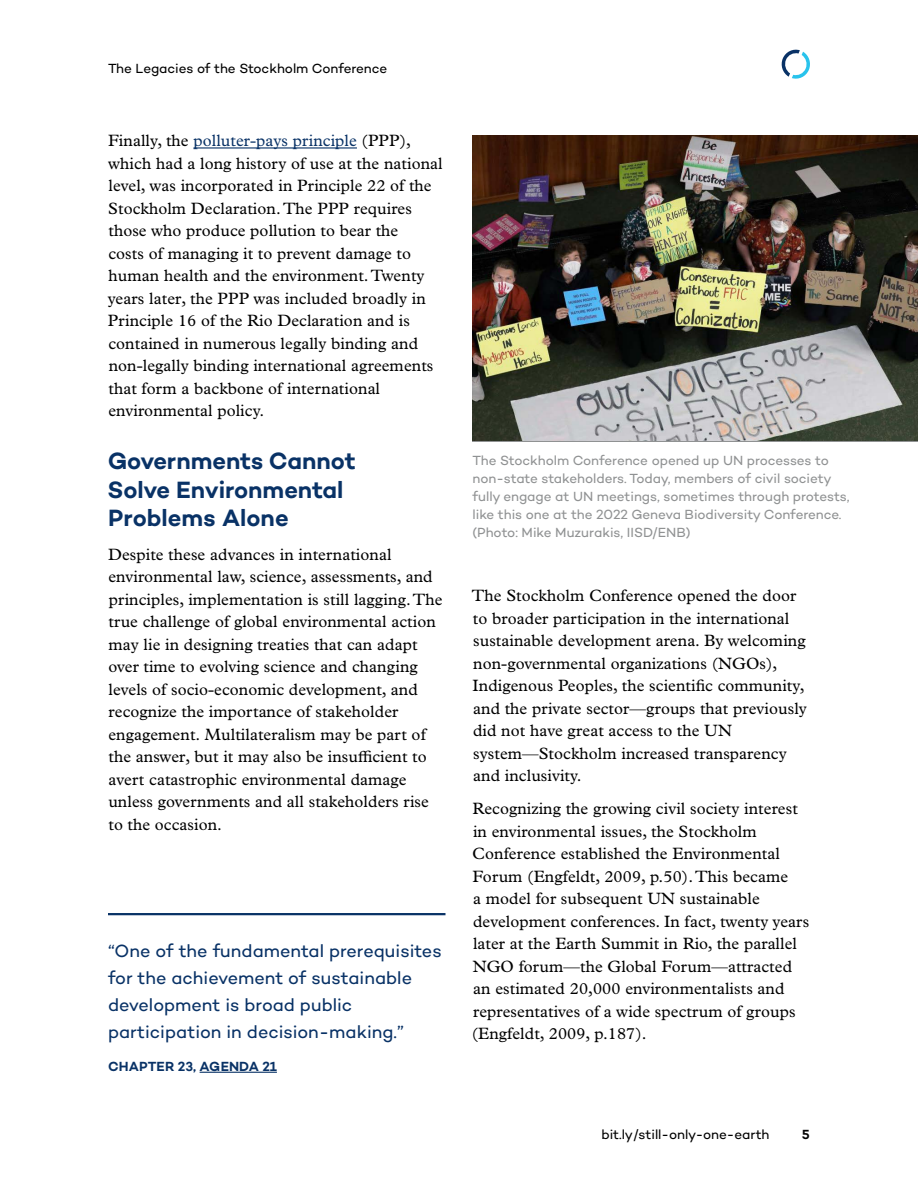
<style>
.page{position:relative;width:918px;height:1188px;background:#fff}
.page>*{position:absolute;margin:0;border:0;box-sizing:border-box;transform-origin:0 0}
.t1{font:600 24px/28.5px "Campton";letter-spacing:-.005em;color:#093266}
.Sidebar_multi-para{font:18px/27px "Campton";color:#093266}
.t2{font:16.5px/22.5px "Plantin MT Pro";letter-spacing:.005em;color:#000}
.Table_source{font:13.5px/18px "Campton";letter-spacing:-.005em;color:#909293}
.t3{font:13.5px "Campton";letter-spacing:-.005em;color:#000}
.Attribution{font:600 13.5px "Campton";letter-spacing:.01em;color:#093266}
.t4{font:600 13.5px "Campton";color:#000}
.s1{color:#093266}
</style>
<div class="page">
<svg style="left:781px;top:49px;width:29px;height:30px"></svg>
<hr style="left:193px;top:147px;width:164px;height:2px;background:#093266">
<hr style="left:108px;top:913px;width:338px;height:2px;background:#093266">
<hr style="left:200px;top:1072px;width:77px;height:1px;background:#093266">
<img style="left:472px;top:135px;width:446px;height:305px">
<p class="t3" style="left:108px;top:60px;width:281px">The Legacies of the Stockholm Conference</p>
<p class="t2" style="left:108px;top:130px;width:336px">Finally, the <span class="s1">polluter-pays principle</span> (PPP), which had a long history of use at the national level, was incorporated in Principle 22 of the Stockholm Declaration. The PPP requires those who produce pollution to bear the<br>costs of managing it to prevent damage to human health and the environment. Twenty years later, the PPP was included broadly in Principle 16 of the Rio Declaration and is contained in numerous legally binding and non-legally binding international agreements that form a backbone of international environmental policy.</p>
<h1 class="t1" style="left:108px;top:446px;width:250px">Governments Cannot<br>Solve Environmental<br>Problems Alone</h1>
<p class="t2" style="left:108px;top:543px;width:336px">Despite these advances in international environmental law, science, assessments, and principles, implementation is still lagging. The true challenge of global environmental action may lie in designing treaties that can adapt over time to evolving science and changing levels of socio-economic development, and recognize the importance of stakeholder engagement. Multilateralism may be part of the answer, but it may also be insufficient to avert catastrophic environmental damage unless governments and all stakeholders rise to the occasion.</p>
<p class="Sidebar_multi-para" style="left:108px;top:937px;width:335px">“One of the fundamental prerequisites for the achievement of sustainable development is broad public participation in decision-making.”</p>
<p class="Attribution" style="left:108px;top:1058px;width:170px">CHAPTER 23, AGENDA 21</p>
<p class="Table_source" style="left:472px;top:452px;width:379px">The Stockholm Conference opened up UN processes to non-state stakeholders. Today, members of civil society fully engage at UN meetings, sometimes through protests, like this one at the 2022 Geneva Biodiversity Conference. (Photo: Mike Muzurakis, IISD/ENB)</p>
<p class="t2" style="left:472px;top:584px;width:336px">The Stockholm Conference opened the door to broader participation in the international sustainable development arena. By welcoming non-governmental organizations (NGOs), Indigenous Peoples, the scientific community, and the private sector—groups that previously did not have great access to the UN system—Stockholm increased transparency and inclusivity.</p>
<p class="t2" style="left:472px;top:798px;width:339px">Recognizing the growing civil society interest in environmental issues, the Stockholm Conference established the Environmental Forum (Engfeldt, 2009, p.50). This became<br>a model for subsequent UN sustainable development conferences. In fact, twenty years later at the Earth Summit in Rio, the parallel NGO forum—the Global Forum—attracted an estimated 20,000 environmentalists and representatives of a wide spectrum of groups (Engfeldt, 2009, p.187).</p>
<p class="t3" style="left:601px;top:1126px;width:170px">bit.ly/still-only-one-earth</p>
<p class="t4" style="left:802px;top:1126px;width:10px">5</p>
</div>
